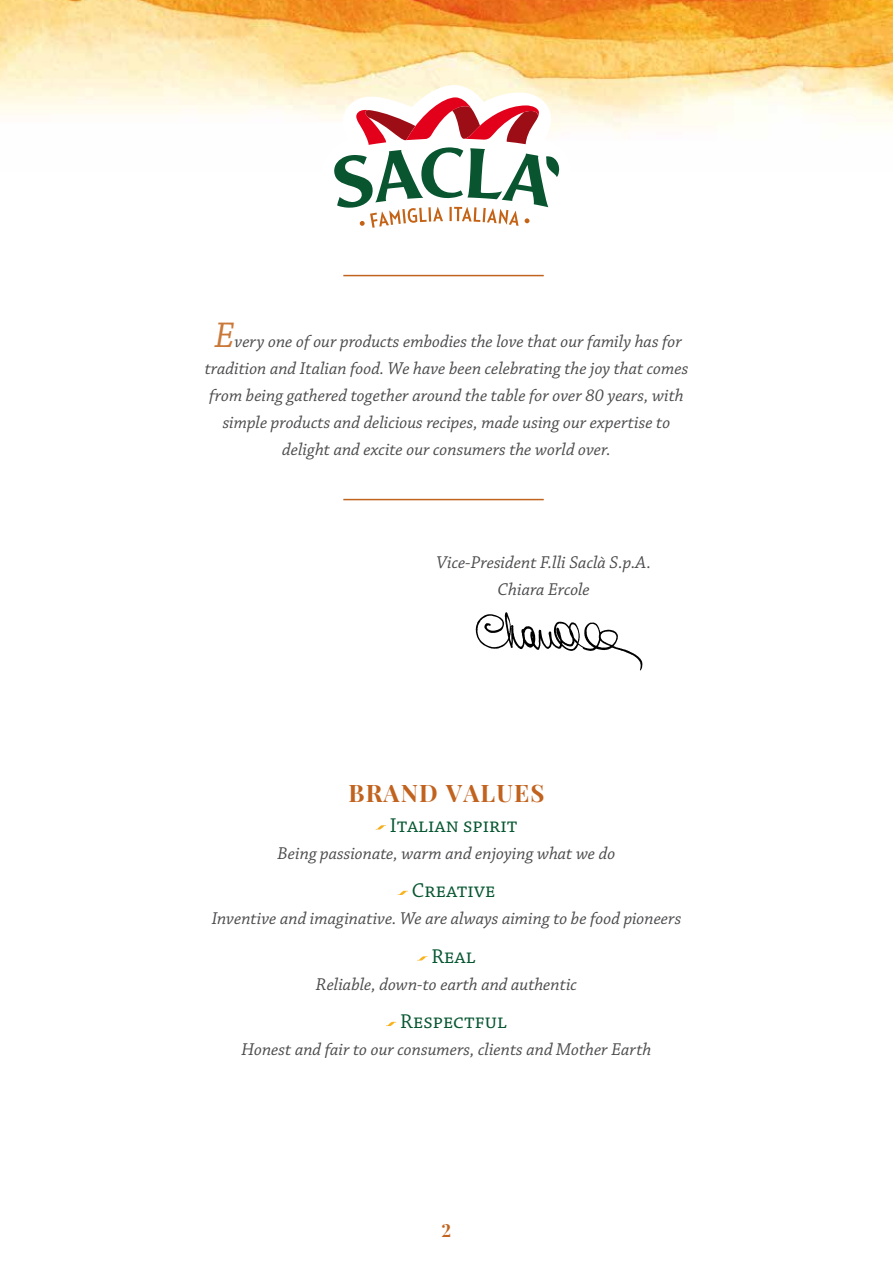
<style>
.page{position:relative;width:893px;height:1263px;background:#fff}
.page>*{position:absolute;margin:0;border:0;box-sizing:border-box;transform-origin:0 0}
.t1{font:24px "Neothic";letter-spacing:.05em;color:#c1631e}
.t2{font:21px "Chaparral Pro";color:#065631}
.t3{font:italic 18px/27px "Chaparral Pro";color:#4b4b4d;text-align:center}
.t4{font:18px "Neothic";color:#c1631e}
.s1{font-size:37.5px;color:#ca7939}
.s2{font-size:18px;color:#fff}
</style>
<div class="page">
<img style="left:0;top:0;width:893px;height:132px">
<svg style="left:317px;top:85px;width:259px;height:143px"></svg>
<svg style="left:476px;top:612px;width:166px;height:58px"></svg>
<hr style="left:343px;top:499px;width:201px;height:1px;background:#c1631e">
<hr style="left:343px;top:275px;width:201px;height:1px;background:#c1631e">
<p class="t3" style="left:205px;top:329px;width:485px"><span class="s1">E</span>very one of our products embodies the love that our family has for tradition and Italian food. We have been celebrating the joy that comes from being gathered together around the table for over 80 years, with simple products and delicious recipes, made using our expertise to delight and excite our consumers the world over.</p>
<p class="t3" style="left:436px;top:549px;width:216px">Vice-President F.lli Saclà S.p.A.<br>Chiara Ercole</p>
<h1 class="t1" style="left:348px;top:779px;width:198px">BRAND VALUES</h1>
<p class="t2" style="left:376px;top:813px;width:143px"><span class="s2">s</span> Italian spirit</p>
<p class="t3" style="left:278px;top:840px;width:339px">Being passionate, warm and enjoying what we do</p>
<p class="t2" style="left:398px;top:879px;width:99px"><span class="s2">s</span> Creative</p>
<p class="t3" style="left:212px;top:906px;width:471px">Inventive and imaginative. We are always aiming to be food pioneers</p>
<p class="t2" style="left:417px;top:944px;width:60px"><span class="s2">s</span> Real</p>
<p class="t3" style="left:316px;top:971px;width:263px">Reliable, down-to earth and authentic</p>
<p class="t2" style="left:386px;top:1010px;width:122px"><span class="s2">s</span> Respectful</p>
<p class="t3" style="left:242px;top:1037px;width:411px">Honest and fair to our consumers, clients and Mother Earth</p>
<p class="t4" style="left:442px;top:1220px;width:11px">2</p>
</div>
